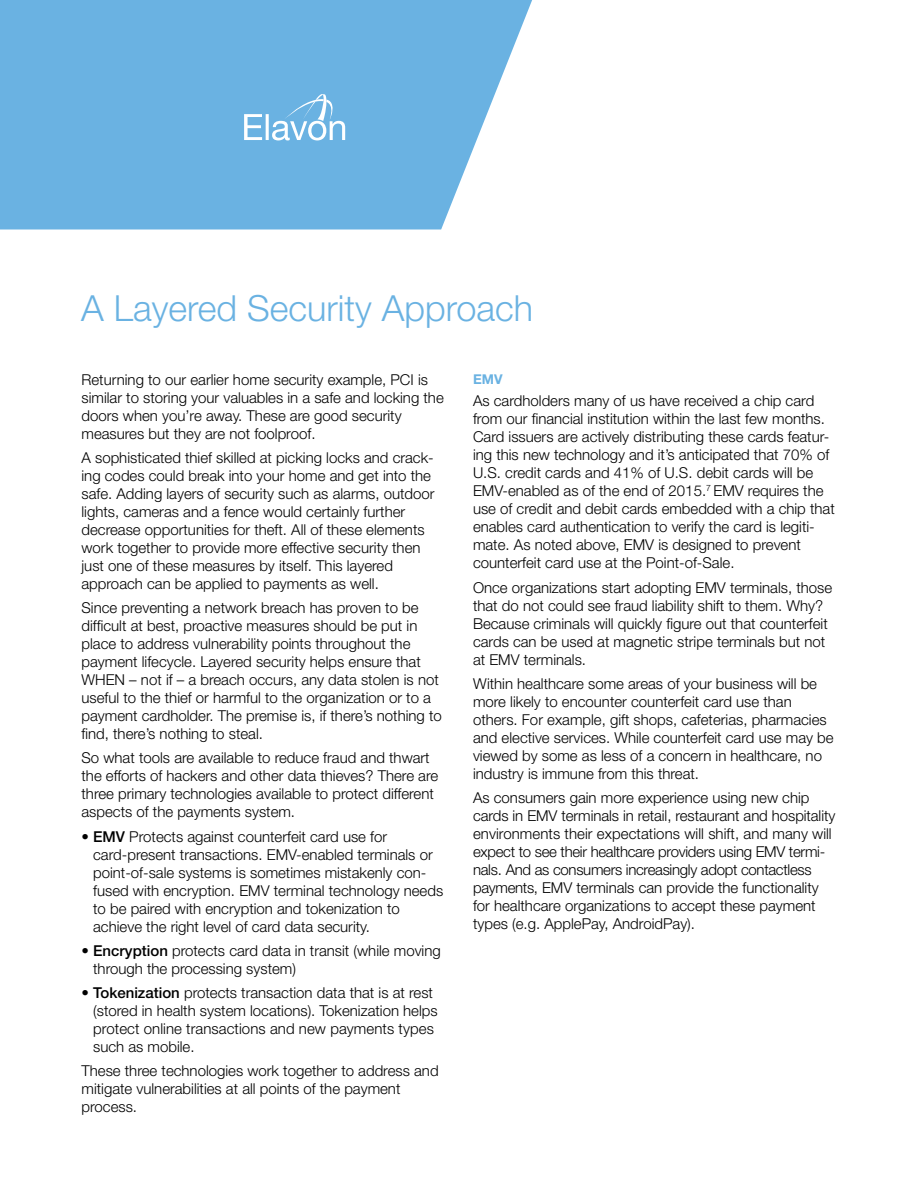
<style>
.page{position:relative;width:918px;height:1188px;background:#fff}
.page>*{position:absolute;margin:0;border:0;box-sizing:border-box;transform-origin:0 0}
.t1{font:300 36px "Helvetica Neue";color:#6ab2e2}
.t2{font:300 15px/18px "Helvetica Neue";color:#000}
.t3{font:700 13.5px "Helvetica Neue";color:#6ab2e2}
.s1{font-weight:500}
</style>
<div class="page">
<svg style="left:0;top:0;width:532px;height:230px;background:#77b9e4"></svg>
<svg style="left:244px;top:94px;width:101px;height:46px"></svg>
<h1 class="t1" style="left:81px;top:286px;width:454px">A Layered Security Approach</h1>
<p class="t2" style="left:82px;top:371px;width:364px">Returning to our earlier home security example, PCI is similar to storing your valuables in a safe and locking the doors when you’re away. These are good security measures but they are not foolproof.</p>
<p class="t2" style="left:82px;top:449px;width:355px">A sophisticated thief skilled at picking locks and crack&shy;ing codes could break into your home and get into the safe. Adding layers of security such as alarms, outdoor lights, cameras and a fence would certainly further decrease opportunities for theft. All of these elements work together to provide more effective security then just one of these measures by itself. This layered approach can be applied to payments as well.</p>
<p class="t2" style="left:82px;top:599px;width:362px">Since preventing a network breach has proven to be difficult at best, proactive measures should be put in place to address vulnerability points throughout the payment lifecycle. Layered security helps ensure that WHEN – not if – a breach occurs, any data stolen is not useful to the thief or harmful to the organization or to a payment cardholder. The premise is, if there’s nothing to find, there’s nothing to steal.</p>
<p class="t2" style="left:82px;top:749px;width:358px">So what tools are available to reduce fraud and thwart the efforts of hackers and other data thieves? There are three primary technologies available to protect different aspects of the payments system.</p>
<p class="t2" style="left:93px;top:827px;width:352px;text-indent:-12px">• <span class="s1">EMV</span> Protects against counterfeit card use for card-present transactions. EMV-enabled terminals or point-of-sale systems is sometimes mistakenly con&shy;fused with encryption. EMV terminal technology needs to be paired with encryption and tokenization to achieve the right level of card data security.</p>
<p class="t2" style="left:93px;top:941px;width:349px;text-indent:-12px">• <span class="s1">Encryption</span> protects card data in transit (while moving through the processing system)</p>
<p class="t2" style="left:93px;top:983px;width:346px;text-indent:-12px">• <span class="s1">Tokenization</span> protects transaction data that is at rest (stored in health system locations). Tokenization helps protect online transactions and new payments types such as mobile.</p>
<p class="t2" style="left:82px;top:1061px;width:359px">These three technologies work together to address and mitigate vulnerabilities at all points of the payment process.</p>
<p class="t3" style="left:473px;top:371px;width:31px">EMV</p>
<p class="t2" style="left:473px;top:392px;width:363px">As cardholders many of us have received a chip card from our financial institution within the last few months.<br>Card issuers are actively distributing these cards featur&shy;ing this new technology and it’s anticipated that 70% of U.S. credit cards and 41% of U.S. debit cards will be EMV-enabled as of the end of 2015.<sup>7</sup> EMV requires the use of credit and debit cards embedded with a chip that enables card authentication to verify the card is legiti&shy;mate. As noted above, EMV is designed to prevent counterfeit card use at the Point-of-Sale.</p>
<p class="t2" style="left:473px;top:578px;width:361px">Once organizations start adopting EMV terminals, those that do not could see fraud liability shift to them. Why?<br>Because criminals will quickly figure out that counterfeit cards can be used at magnetic stripe terminals but not at EMV terminals.</p>
<p class="t2" style="left:473px;top:674px;width:362px">Within healthcare some areas of your business will be more likely to encounter counterfeit card use than others. For example, gift shops, cafeterias, pharmacies and elective services. While counterfeit card use may be viewed by some as less of a concern in healthcare, no industry is immune from this threat.</p>
<p class="t2" style="left:473px;top:788px;width:364px">As consumers gain more experience using new chip cards in EMV terminals in retail, restaurant and hospitality environments their expectations will shift, and many will expect to see their healthcare providers using EMV termi&shy;nals. And as consumers increasingly adopt contactless payments, EMV terminals can provide the functionality for healthcare organizations to accept these payment types (e.g. ApplePay, AndroidPay).</p>
</div>
